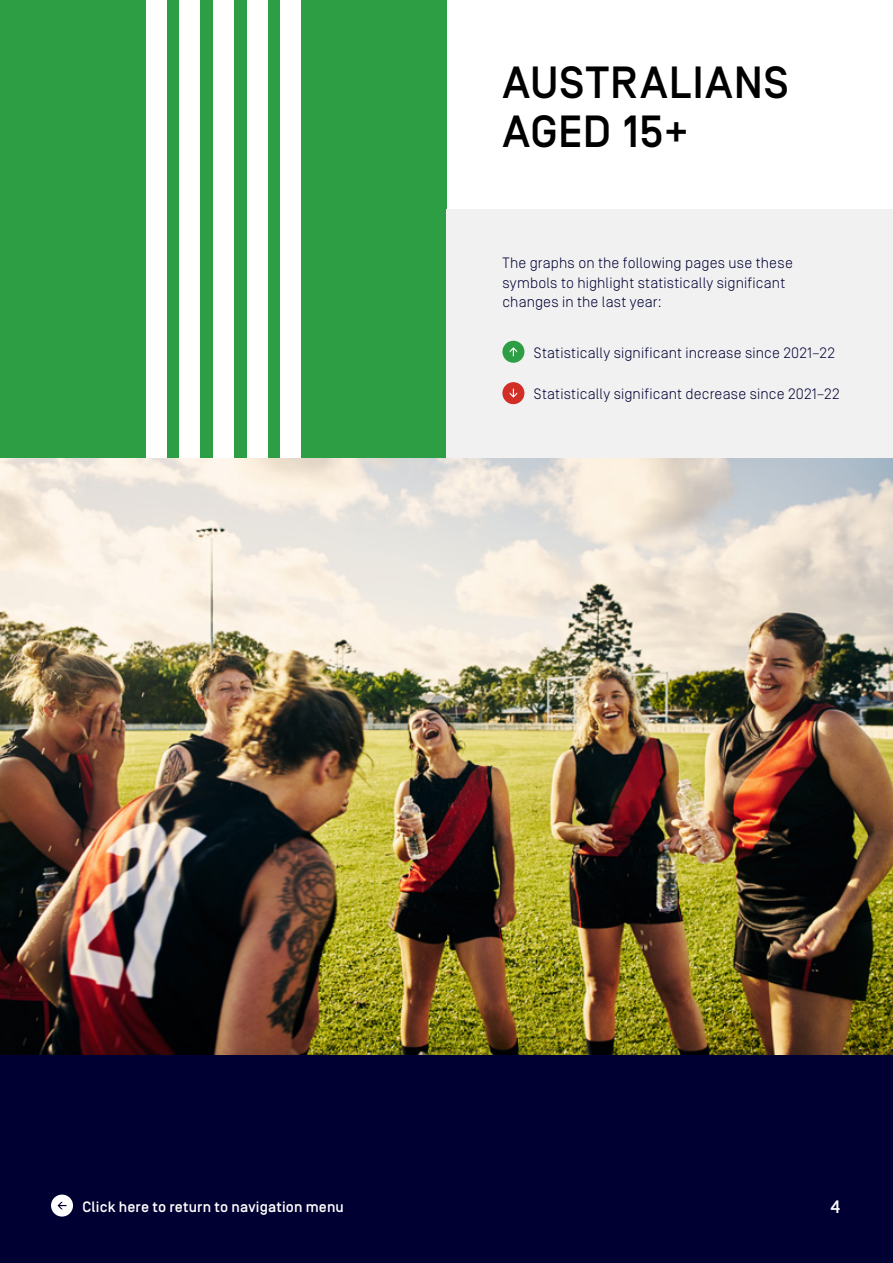
<style>
.page{position:relative;width:893px;height:1263px;background:#fff}
.page>*{position:absolute;margin:0;border:0;box-sizing:border-box;transform-origin:0 0}
.t1{font:500 45px/49.5px "Simplon Norm";letter-spacing:.02em;color:#000}
.t2{font:500 18px "Simplon Norm";color:#fff}
.t3{font:300 15px/19.5px "Simplon Norm";letter-spacing:.01em;color:#003}
.t4{font:500 15px "Simplon Norm";letter-spacing:.01em;color:#fff}
</style>
<div class="page">
<div style="left:0;top:1054px;width:892px;height:209px;background:#003"></div>
<div style="left:0;top:0;width:446px;height:459px;background:#2e9e45"></div>
<div style="left:280px;top:0;width:21px;height:459px;background:#fff"></div>
<div style="left:213px;top:0;width:21px;height:459px;background:#fff"></div>
<div style="left:247px;top:0;width:20px;height:459px;background:#fff"></div>
<div style="left:180px;top:0;width:20px;height:459px;background:#fff"></div>
<div style="left:146px;top:0;width:21px;height:459px;background:#fff"></div>
<div style="left:446px;top:210px;width:446px;height:249px;background:#f1f1f2"></div>
<div style="left:502px;top:341px;width:22px;height:22px;background:#2e9e45;border-radius:50%"></div>
<svg style="left:510px;top:347px;width:7px;height:9px"></svg>
<div style="left:502px;top:382px;width:22px;height:22px;background:#d12e26;border-radius:50%"></div>
<svg style="left:510px;top:389px;width:7px;height:9px"></svg>
<div style="left:51px;top:1194px;width:22px;height:22px;background:#fff;border-radius:50%"></div>
<svg style="left:58px;top:1202px;width:9px;height:7px"></svg>
<img style="left:0;top:459px;width:892px;height:595px">
<h1 class="t1" style="left:502px;top:59px;width:288px">AUSTRALIANS<br>AGED 15+</h1>
<p class="t3" style="left:502px;top:253px;width:292px">The graphs on the following pages use these symbols to highlight statistically significant changes in the last year:</p>
<p class="t3" style="left:534px;top:343px;width:303px">Statistically significant increase since 2021–22</p>
<p class="t3" style="left:534px;top:384px;width:307px">Statistically significant decrease since 2021–22</p>
<p class="t4" style="left:83px;top:1198px;width:263px">Click here to return to navigation menu</p>
<p class="t2" style="left:831px;top:1197px;width:11px">4</p>
</div>
